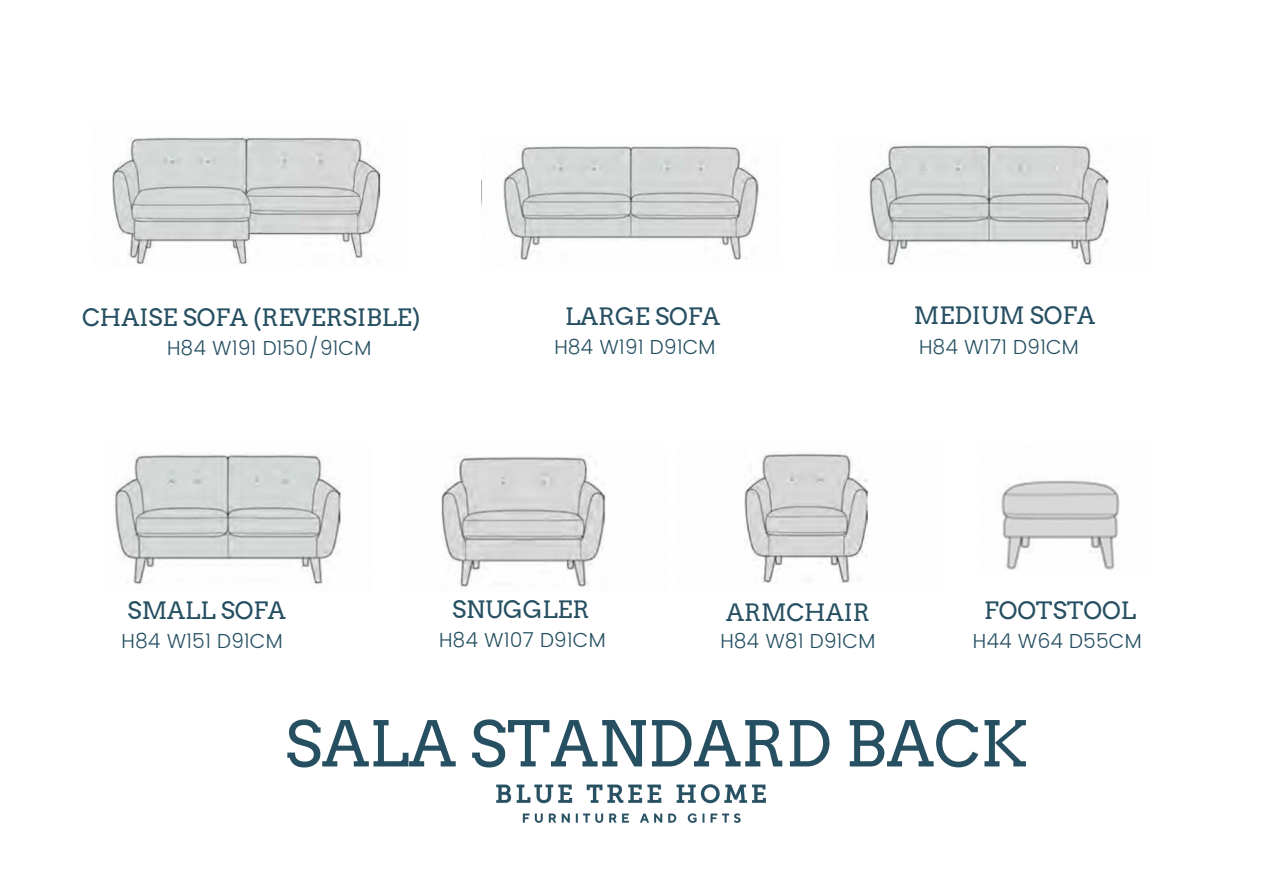
<style>
.page{position:relative;width:1263px;height:894px;background:#fff}
.page>*{position:absolute;margin:0;border:0;box-sizing:border-box;transform-origin:0 0}
.t1{font:62.7px "Arvo";color:#265062}
.t2{font:23.85px "Arvo";color:#265062}
.t3{font:300 20.4px "Poppins";color:#265062}
</style>
<div class="page">
<img style="left:497px;top:784px;width:269px;height:38px">
<img style="left:112px;top:137px;width:269px;height:127px">
<img style="left:503px;top:145px;width:256px;height:115px">
<img style="left:869px;top:144px;width:240px;height:124px">
<img style="left:114px;top:452px;width:227px;height:133px">
<img style="left:441px;top:456px;width:165px;height:131px">
<img style="left:744px;top:452px;width:124px;height:131px">
<img style="left:1001px;top:480px;width:119px;height:90px">
<p class="t2" style="left:82px;top:302px;width:340px">CHAISE SOFA (REVERSIBLE)</p>
<p class="t2" style="left:914px;top:301px;width:183px">MEDIUM SOFA</p>
<p class="t2" style="left:565px;top:302px;width:157px">LARGE SOFA</p>
<p class="t3" style="left:167px;top:336px;width:206px">H84 W191 D150/91CM</p>
<p class="t3" style="left:554px;top:335px;width:163px">H84 W191 D91CM</p>
<p class="t3" style="left:919px;top:335px;width:161px">H84 W171 D91CM</p>
<p class="t2" style="left:128px;top:595px;width:160px">SMALL SOFA</p>
<p class="t2" style="left:452px;top:595px;width:139px">SNUGGLER</p>
<p class="t2" style="left:726px;top:598px;width:145px">ARMCHAIR</p>
<p class="t2" style="left:984px;top:595px;width:153px">FOOTSTOOL</p>
<p class="t3" style="left:122px;top:629px;width:163px">H84 W151 D91CM</p>
<p class="t3" style="left:439px;top:628px;width:168px">H84 W107 D91CM</p>
<p class="t3" style="left:973px;top:629px;width:170px">H44 W64 D55CM</p>
<p class="t3" style="left:720px;top:629px;width:157px">H84 W81 D91CM</p>
<h1 class="t1" style="left:285px;top:706px;width:745px">SALA STANDARD BACK</h1>
</div>
